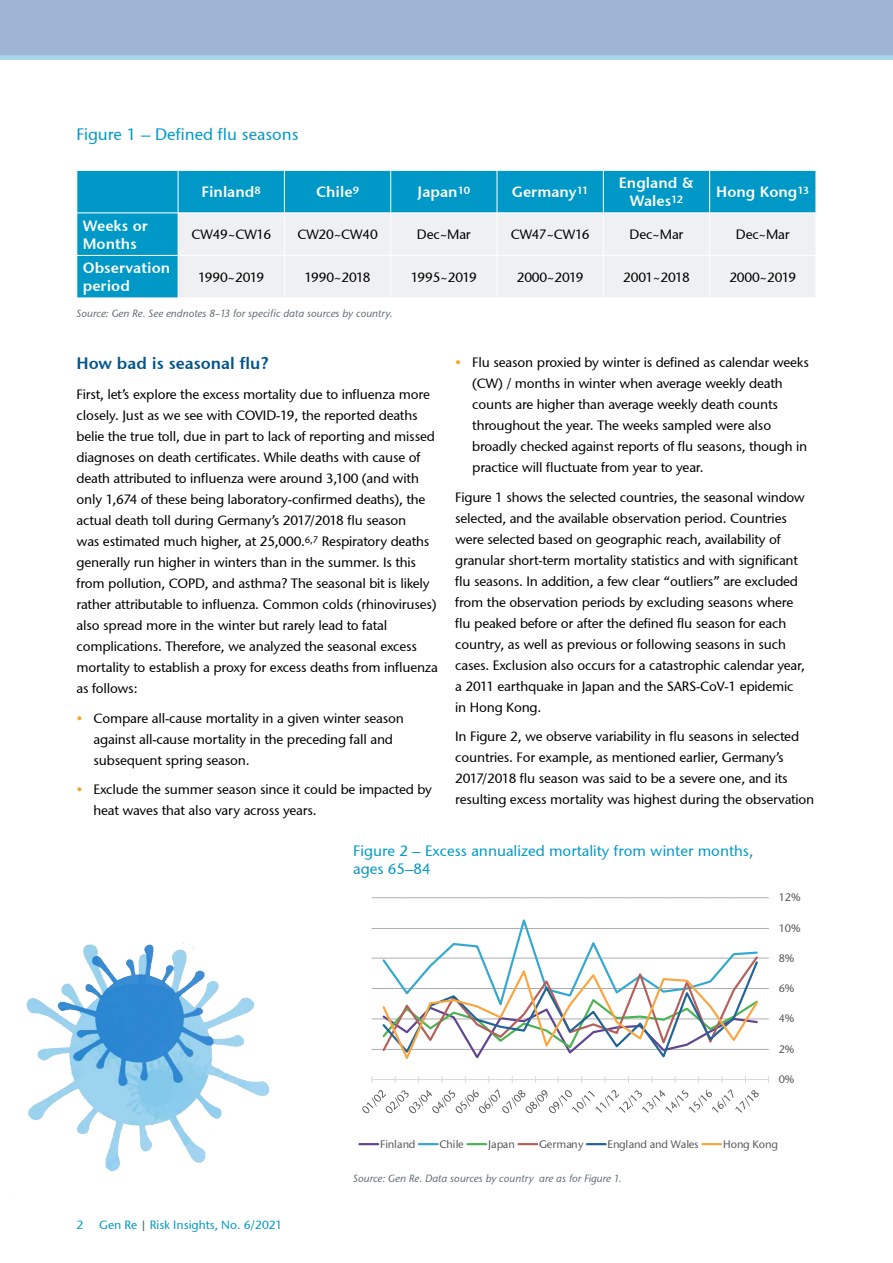
<style>
.page{position:relative;width:893px;height:1263px;background:#fff}
.page>*{position:absolute;margin:0;border:0;box-sizing:border-box;transform-origin:0 0}
.t1{font:16.5px "Stone Sans GC Re";color:#0099c7}
.t2{font:600 16.5px "Stone Sans GC Re";color:#00548b}
.t3{font:600 15px/18px "Stone Sans GC Re";color:#fff}
.t4{font:15px/18px "Stone Sans GC Re";color:#0099c7}
.t5{font:13.5px/21px "Stone Sans GC Re";letter-spacing:-.015em;color:#000}
.t6{font:13.5px "Stone Sans GC Re";letter-spacing:-.035em;color:#000}
.t7{font:12px "Stone Sans GC Re";color:#0099c7}
.t8{font:italic 10.95px "Arial";letter-spacing:.015em;color:#000}
.t9{font:10.95px "Stone Sans GC Re";letter-spacing:-.01em;color:#595959}
.t10{font:italic 10.5px "Stone Sans GC Re";color:#5d6970}
.s1{color:#faa21b}
.s2{color:#5d6970}
</style>
<div class="page">
<div style="left:0;top:0;width:893px;height:55px;background:#9eb6d3"></div>
<div style="left:0;top:55px;width:893px;height:5px;background:#a5d6e9"></div>
<div style="left:78px;top:171px;width:738px;height:127px;background:#0099c7"></div>
<div style="left:179px;top:214px;width:637px;height:84px;background:#eff0f1"></div>
<hr style="left:178px;top:171px;width:1px;height:42px;background:#fff">
<hr style="left:284px;top:171px;width:1px;height:42px;background:#fff">
<hr style="left:390px;top:171px;width:1px;height:42px;background:#fff">
<hr style="left:497px;top:171px;width:1px;height:42px;background:#fff">
<hr style="left:603px;top:171px;width:1px;height:42px;background:#fff">
<hr style="left:709px;top:171px;width:1px;height:42px;background:#fff">
<hr style="left:77px;top:213px;width:101px;height:1px;background:#fff">
<hr style="left:284px;top:213px;width:1px;height:42px;background:#fff">
<hr style="left:390px;top:213px;width:1px;height:42px;background:#fff">
<hr style="left:497px;top:213px;width:1px;height:42px;background:#fff">
<hr style="left:603px;top:213px;width:1px;height:42px;background:#fff">
<hr style="left:709px;top:213px;width:1px;height:42px;background:#fff">
<hr style="left:77px;top:255px;width:101px;height:1px;background:#fff">
<hr style="left:178px;top:255px;width:106px;height:1px;background:#fff">
<hr style="left:284px;top:255px;width:107px;height:1px;background:#fff">
<hr style="left:284px;top:256px;width:1px;height:42px;background:#fff">
<hr style="left:391px;top:255px;width:106px;height:1px;background:#fff">
<hr style="left:390px;top:256px;width:1px;height:42px;background:#fff">
<hr style="left:497px;top:255px;width:106px;height:1px;background:#fff">
<hr style="left:497px;top:256px;width:1px;height:42px;background:#fff">
<hr style="left:603px;top:255px;width:107px;height:1px;background:#fff">
<hr style="left:603px;top:256px;width:1px;height:42px;background:#fff">
<hr style="left:710px;top:255px;width:106px;height:1px;background:#fff">
<hr style="left:709px;top:256px;width:1px;height:42px;background:#fff">
<hr style="left:178px;top:213px;width:106px;height:1px;background:#fff">
<hr style="left:178px;top:213px;width:1px;height:42px;background:#fff">
<hr style="left:284px;top:213px;width:107px;height:1px;background:#fff">
<hr style="left:391px;top:213px;width:106px;height:1px;background:#fff">
<hr style="left:497px;top:213px;width:106px;height:1px;background:#fff">
<hr style="left:603px;top:213px;width:107px;height:1px;background:#fff">
<hr style="left:710px;top:213px;width:106px;height:1px;background:#fff">
<hr style="left:178px;top:256px;width:1px;height:42px;background:#fff">
<svg style="left:372px;top:897px;width:396px;height:1px"></svg>
<hr style="left:372px;top:1079px;width:396px;height:1px;background:#d9d9d9">
<svg style="left:372px;top:919px;width:396px;height:140px"></svg>
<svg style="left:362px;top:1089px;width:397px;height:24px"></svg>
<svg style="left:359px;top:1143px;width:19px;height:2px"></svg>
<svg style="left:419px;top:1143px;width:19px;height:2px"></svg>
<svg style="left:467px;top:1143px;width:19px;height:2px"></svg>
<svg style="left:518px;top:1143px;width:19px;height:2px"></svg>
<svg style="left:587px;top:1143px;width:19px;height:2px"></svg>
<svg style="left:702px;top:1143px;width:19px;height:2px"></svg>
<img style="left:26px;top:942px;width:244px;height:230px">
<p class="t1" style="left:76px;top:124px;width:224px">Figure 1 – Defined flu seasons</p>
<p class="t3" style="left:202px;top:183px;width:61px">Finland<sup>8</sup></p>
<p class="t3" style="left:316px;top:183px;width:45px">Chile<sup>9</sup></p>
<p class="t3" style="left:418px;top:183px;width:54px">Japan<sup>10</sup></p>
<p class="t3" style="left:512px;top:183px;width:78px">Germany<sup>11</sup></p>
<p class="t3" style="left:619px;top:174px;width:77px;text-align:center">England &amp;<br>Wales<sup>12</sup></p>
<p class="t3" style="left:716px;top:183px;width:94px">Hong Kong<sup>13</sup></p>
<p class="t3" style="left:83px;top:216px;width:67px">Weeks or<br>Months</p>
<p class="t5" style="left:191px;top:224px;width:81px">CW49~CW16</p>
<p class="t5" style="left:297px;top:224px;width:82px">CW20~CW40</p>
<p class="t5" style="left:417px;top:224px;width:55px">Dec~Mar</p>
<p class="t5" style="left:511px;top:224px;width:81px">CW47~CW16</p>
<p class="t5" style="left:630px;top:224px;width:55px">Dec~Mar</p>
<p class="t5" style="left:736px;top:224px;width:55px">Dec~Mar</p>
<p class="t3" style="left:83px;top:259px;width:89px">Observation period</p>
<p class="t6" style="left:198px;top:269px;width:68px">1990~2019</p>
<p class="t6" style="left:304px;top:269px;width:68px">1990~2018</p>
<p class="t6" style="left:411px;top:269px;width:68px">1995~2019</p>
<p class="t5" style="left:517px;top:266px;width:68px">2000~2019</p>
<p class="t6" style="left:623px;top:269px;width:68px">2001~2018</p>
<p class="t5" style="left:729px;top:266px;width:68px">2000~2019</p>
<p class="t10" style="left:77px;top:307px;width:318px">Source: Gen Re. See endnotes 8–13 for specific data sources by country.</p>
<p class="t5" style="left:472px;top:352px;width:338px;text-indent:-17px"><span class="s1">•</span> Flu season proxied by winter is defined as calendar weeks (CW) / months in winter when average weekly death counts are higher than average weekly death counts throughout the year. The weeks sampled were also broadly checked against reports of flu seasons, though in practice will fluctuate from year to year.</p>
<p class="t5" style="left:455px;top:486px;width:351px">Figure 1 shows the selected countries, the seasonal window selected, and the available observation period. Countries were selected based on geographic reach, availability of granular short-term mortality statistics and with significant flu seasons. In addition, a few clear “outliers” are excluded from the observation periods by excluding seasons where flu peaked before or after the defined flu season for each country, as well as previous or following seasons in such cases. Exclusion also occurs for a catastrophic calendar year, a 2011 earthquake in Japan and the SARS-CoV-1 epidemic in Hong Kong.</p>
<p class="t5" style="left:455px;top:726px;width:361px">In Figure 2, we observe variability in flu seasons in selected countries. For example, as mentioned earlier, Germany’s 2017/2018 flu season was said to be a severe one, and its resulting excess mortality was highest during the observation</p>
<p class="t2" style="left:77px;top:353px;width:194px">How bad is seasonal flu?</p>
<p class="t5" style="left:77px;top:384px;width:363px">First, let’s explore the excess mortality due to influenza more closely. Just as we see with COVID-19, the reported deaths belie the true toll, due in part to lack of reporting and missed diagnoses on death certificates. While deaths with cause of death attributed to influenza were around 3,100 (and with only 1,674 of these being laboratory-confirmed deaths), the actual death toll during Germany’s 2017/2018 flu season<br>was estimated much higher, at 25,000.<sup>6,7</sup> Respiratory deaths generally run higher in winters than in the summer. Is this from pollution, COPD, and asthma? The seasonal bit is likely rather attributable to influenza. Common colds (rhinoviruses) also spread more in the winter but rarely lead to fatal complications. Therefore, we analyzed the seasonal excess mortality to establish a proxy for excess deaths from influenza as follows:</p>
<p class="t5" style="left:94px;top:707px;width:312px;text-indent:-17px"><span class="s1">•</span> Compare all-cause mortality in a given winter season against all-cause mortality in the preceding fall and subsequent spring season.</p>
<p class="t5" style="left:94px;top:779px;width:340px;text-indent:-17px"><span class="s1">•</span> Exclude the summer season since it could be impacted by heat waves that also vary across years.</p>
<p class="t8" style="left:338px;top:791px;width:457px">Figure 2: Gen Re, % excess annualized mortality attributable to seasonal flu among ages 65-84</p>
<p class="t4" style="left:353px;top:842px;width:402px">Figure 2 – Excess annualized mortality from winter months, ages 65–84</p>
<p class="t9" style="left:779px;top:891px;width:24px">12%</p>
<p class="t9" style="left:779px;top:921px;width:24px">10%</p>
<p class="t9" style="left:779px;top:951px;width:17px">8%</p>
<p class="t9" style="left:779px;top:982px;width:17px">6%</p>
<p class="t9" style="left:779px;top:1012px;width:17px">4%</p>
<p class="t9" style="left:779px;top:1042px;width:17px">2%</p>
<p class="t9" style="left:779px;top:1072px;width:17px">0%</p>
<p class="t9" style="left:380px;top:1137px;width:37px">Finland</p>
<p class="t9" style="left:440px;top:1137px;width:26px">Chile</p>
<p class="t9" style="left:488px;top:1137px;width:28px">Japan</p>
<p class="t9" style="left:539px;top:1137px;width:46px">Germany</p>
<p class="t9" style="left:608px;top:1137px;width:93px">England and Wales</p>
<p class="t9" style="left:723px;top:1137px;width:56px">Hong Kong</p>
<p class="t7" style="left:77px;top:1218px;width:8px">2</p>
<p class="t7" style="left:99px;top:1218px;width:185px">Gen Re <span class="s2">|</span> Risk Insights, No. 6/2021</p>
<p class="t10" style="left:353px;top:1172px;width:270px">Source: Gen Re. Data sources by country are as for Figure 1.</p>
</div>
